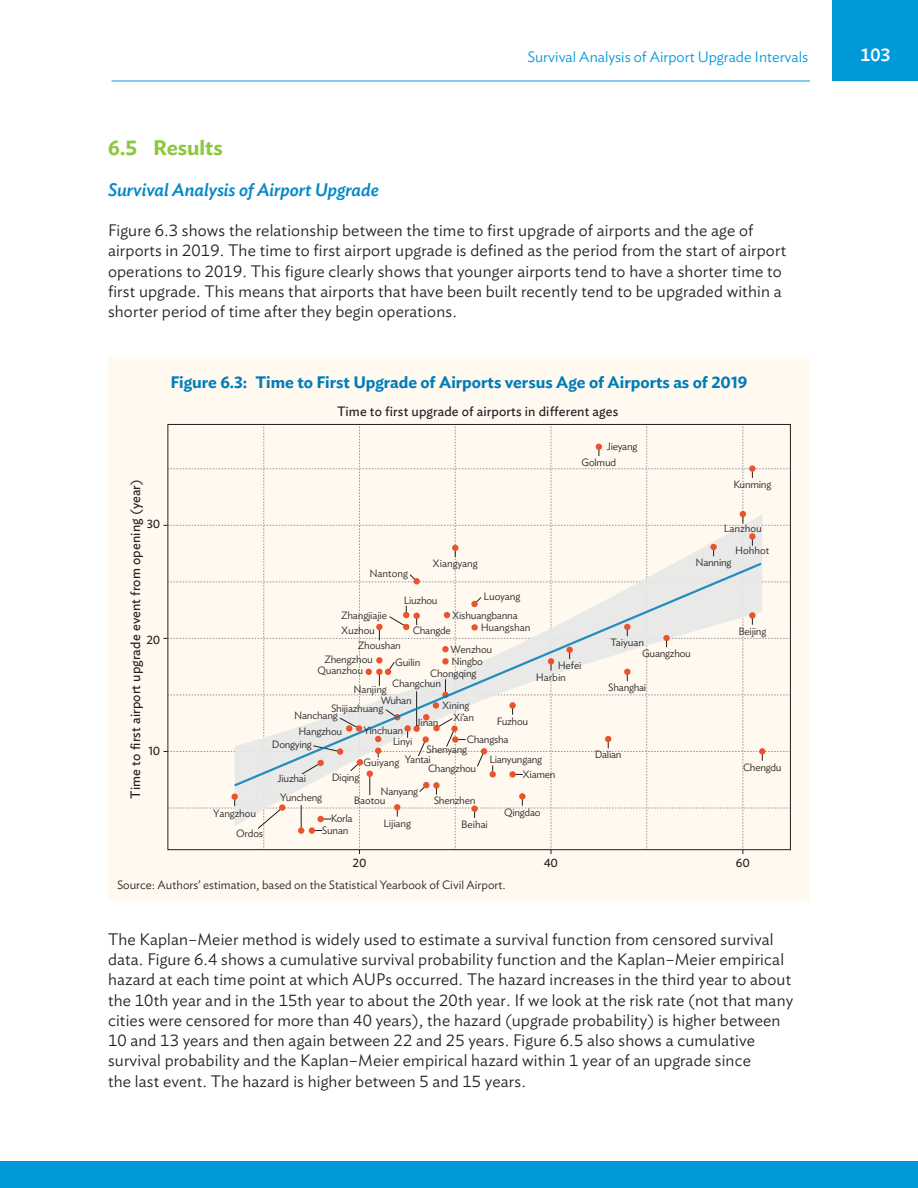
<style>
.page{position:relative;width:918px;height:1188px;background:#fff}
.page>*{position:absolute;margin:0;border:0;box-sizing:border-box;transform-origin:0 0}
.t1{font:600 21px "Ideal Sans";color:#8dc73f}
.t2{font:italic 500 18px "Ideal Sans";color:#0089c7}
.t3{font:500 18px "Ideal Sans";color:#fff}
.t4{font:300 16.5px/20.2px "Ideal Sans";letter-spacing:.01em;color:#231f20}
.t5{font:600 16.5px "Ideal Sans";color:#007db7}
.t6{font:300 15px "Ideal Sans";color:#0099d9}
.t7{font:13.5px "Ideal Sans";letter-spacing:.01em;color:#231f20}
.t8{font:300 12px "Ideal Sans";color:#231f20}
.t9{font:12px "Ideal Sans";letter-spacing:-.025em;color:#231f20}
.t10{font:300 10.5px/20.4px "Ideal Sans";letter-spacing:-.025em;color:#231f20}
.t11{font:300 10.5px/11.6px "Ideal Sans";letter-spacing:-.005em;color:#231f20}
</style>
<div class="page">
<div style="left:0;top:1162px;width:918px;height:26px;background:#0099d9"></div>
<div style="left:833px;top:0;width:85px;height:81px;background:#0099d9"></div>
<hr style="left:112px;top:81px;width:698px;height:1px;background:#0099d9">
<div style="left:108px;top:358px;width:702px;height:543px;background:#fff9f0"></div>
<svg style="left:163px;top:424px;width:627px;height:430px"></svg>
<p class="t6" style="left:527px;top:45px;width:282px">Survival Analysis of Airport Upgrade Intervals</p>
<p class="t3" style="left:860px;top:41px;width:32px">103</p>
<p class="t1" style="left:108px;top:131px;width:116px">6.5 Results</p>
<p class="t2" style="left:108px;top:176px;width:272px">Survival Analysis of Airport Upgrade</p>
<p class="t4" style="left:108px;top:219px;width:680px">Figure 6.3 shows the relationship between the time to first upgrade of airports and the age of airports in 2019. The time to first airport upgrade is defined as the period from the start of airport operations to 2019. This figure clearly shows that younger airports tend to have a shorter time to first upgrade. This means that airports that have been built recently tend to be upgraded within a shorter period of time after they begin operations.</p>
<p class="t5" style="left:171px;top:369px;width:578px">Figure 6.3: Time to First Upgrade of Airports versus Age of Airports as of 2019</p>
<p class="t7" style="left:337px;top:401px;width:283px">Time to first upgrade of airports in different ages</p>
<p class="t10" style="left:607px;top:435px;width:32px">Jieyang</p>
<p class="t10" style="left:582px;top:451px;width:36px">Golmud</p>
<p class="t7" style="left:125px;top:799px;width:321px;rotate:-90deg">Time to first airport upgrade event from opening (year)</p>
<p class="t9" style="left:147px;top:515px;width:15px">30</p>
<p class="t9" style="left:146px;top:630px;width:15px">20</p>
<p class="t9" style="left:148px;top:742px;width:14px">10</p>
<p class="t11" style="left:370px;top:566px;width:40px">Nantong</p>
<p class="t11" style="left:433px;top:557px;width:47px">Xiangyang</p>
<p class="t10" style="left:404px;top:589px;width:35px">Liuzhou</p>
<p class="t10" style="left:484px;top:585px;width:38px">Luoyang</p>
<p class="t10" style="left:452px;top:604px;width:67px">Xishuangbanna</p>
<p class="t10" style="left:341px;top:604px;width:48px">Zhangjiajie</p>
<p class="t10" style="left:395px;top:635px;width:27px;line-height:17.4px;text-indent:-37px">Zhoushan<br>Guilin</p>
<p class="t11" style="left:450px;top:616px;width:82px;line-height:21.6px;text-indent:30px">Huangshan<br>Wenzhou</p>
<p class="t10" style="left:430px;top:654px;width:54px;line-height:12.5px;text-indent:21px">Ningbo<br>Chongqing</p>
<p class="t10" style="left:442px;top:694px;width:29px">Xining</p>
<p class="t10" style="left:413px;top:619px;width:39px">Changde</p>
<p class="t10" style="left:341px;top:619px;width:35px">Xuzhou</p>
<p class="t10" style="left:317px;top:652px;width:57px;line-height:11.6px;text-indent:7px">Zhengzhou<br>Quanzhou</p>
<p class="t10" style="left:353px;top:678px;width:35px">Nanjing</p>
<p class="t11" style="left:536px;top:659px;width:47px;text-indent:22px">Hefei<br>Harbin</p>
<p class="t10" style="left:392px;top:672px;width:51px">Changchun</p>
<p class="t10" style="left:381px;top:689px;width:33px">Wuhan</p>
<p class="t10" style="left:331px;top:697px;width:54px">Shijiazhuang</p>
<p class="t10" style="left:294px;top:706px;width:49px;line-height:16.2px;text-align:center">Nanchang<br>Hangzhou</p>
<p class="t10" style="left:272px;top:733px;width:41px">Dongying</p>
<p class="t10" style="left:453px;top:707px;width:22px">Xi’an</p>
<p class="t10" style="left:497px;top:710px;width:33px">Fuzhou</p>
<p class="t10" style="left:417px;top:712px;width:23px">Jinan</p>
<p class="t10" style="left:363px;top:719px;width:41px">Yinchuan</p>
<p class="t10" style="left:467px;top:728px;width:43px">Changsha</p>
<p class="t10" style="left:393px;top:730px;width:21px">Linyi</p>
<p class="t10" style="left:405px;top:744px;width:64px;line-height:9.1px;text-indent:22px">Shenyang<br>Yantai</p>
<p class="t10" style="left:380px;top:781px;width:39px">Nanyang</p>
<p class="t10" style="left:489px;top:749px;width:54px">Lianyungang</p>
<p class="t11" style="left:363px;top:756px;width:37px">Guiyang</p>
<p class="t10" style="left:428px;top:757px;width:50px">Changzhou</p>
<p class="t10" style="left:523px;top:763px;width:34px">Xiamen</p>
<p class="t10" style="left:278px;top:767px;width:30px">Jiuzhai</p>
<p class="t10" style="left:332px;top:766px;width:29px">Diqing</p>
<p class="t10" style="left:280px;top:786px;width:43px">Yuncheng</p>
<p class="t10" style="left:434px;top:789px;width:43px">Shenzhen</p>
<p class="t10" style="left:354px;top:789px;width:33px">Baotou</p>
<p class="t10" style="left:733px;top:473px;width:39px">Kunming</p>
<p class="t11" style="left:735px;top:516px;width:36px;line-height:22.4px;text-indent:-11px">Lanzhou<br>Hohhot</p>
<p class="t10" style="left:696px;top:552px;width:38px">Nanning</p>
<p class="t11" style="left:610px;top:636px;width:35px">Taiyuan</p>
<p class="t10" style="left:642px;top:643px;width:50px">Guangzhou</p>
<p class="t10" style="left:608px;top:676px;width:40px">Shanghai</p>
<p class="t10" style="left:595px;top:744px;width:28px">Dalian</p>
<p class="t10" style="left:739px;top:620px;width:29px">Beijing</p>
<p class="t10" style="left:743px;top:756px;width:40px">Chengdu</p>
<p class="t10" style="left:236px;top:802px;width:29px;text-indent:-23px">Yangzhou<br>Ordos</p>
<p class="t10" style="left:384px;top:813px;width:29px">Lijiang</p>
<p class="t10" style="left:331px;top:808px;width:23px">Korla</p>
<p class="t10" style="left:322px;top:819px;width:28px">Sunan</p>
<p class="t10" style="left:461px;top:813px;width:28px">Beihai</p>
<p class="t10" style="left:504px;top:801px;width:38px">Qingdao</p>
<p class="t9" style="left:353px;top:854px;width:15px">20</p>
<p class="t9" style="left:544px;top:854px;width:16px">40</p>
<p class="t9" style="left:736px;top:854px;width:15px">60</p>
<p class="t8" style="left:117px;top:875px;width:390px">Source: Authors’ estimation, based on the Statistical Yearbook of Civil Airport.</p>
<p class="t4" style="left:108px;top:928px;width:687px">The Kaplan–Meier method is widely used to estimate a survival function from censored survival data. Figure 6.4 shows a cumulative survival probability function and the Kaplan–Meier empirical hazard at each time point at which AUPs occurred. The hazard increases in the third year to about the 10th year and in the 15th year to about the 20th year. If we look at the risk rate (not that many cities were censored for more than 40 years), the hazard (upgrade probability) is higher between 10 and 13 years and then again between 22 and 25 years. Figure 6.5 also shows a cumulative survival probability and the Kaplan–Meier empirical hazard within 1 year of an upgrade since<br>the last event. The hazard is higher between 5 and 15 years.</p>
</div>
